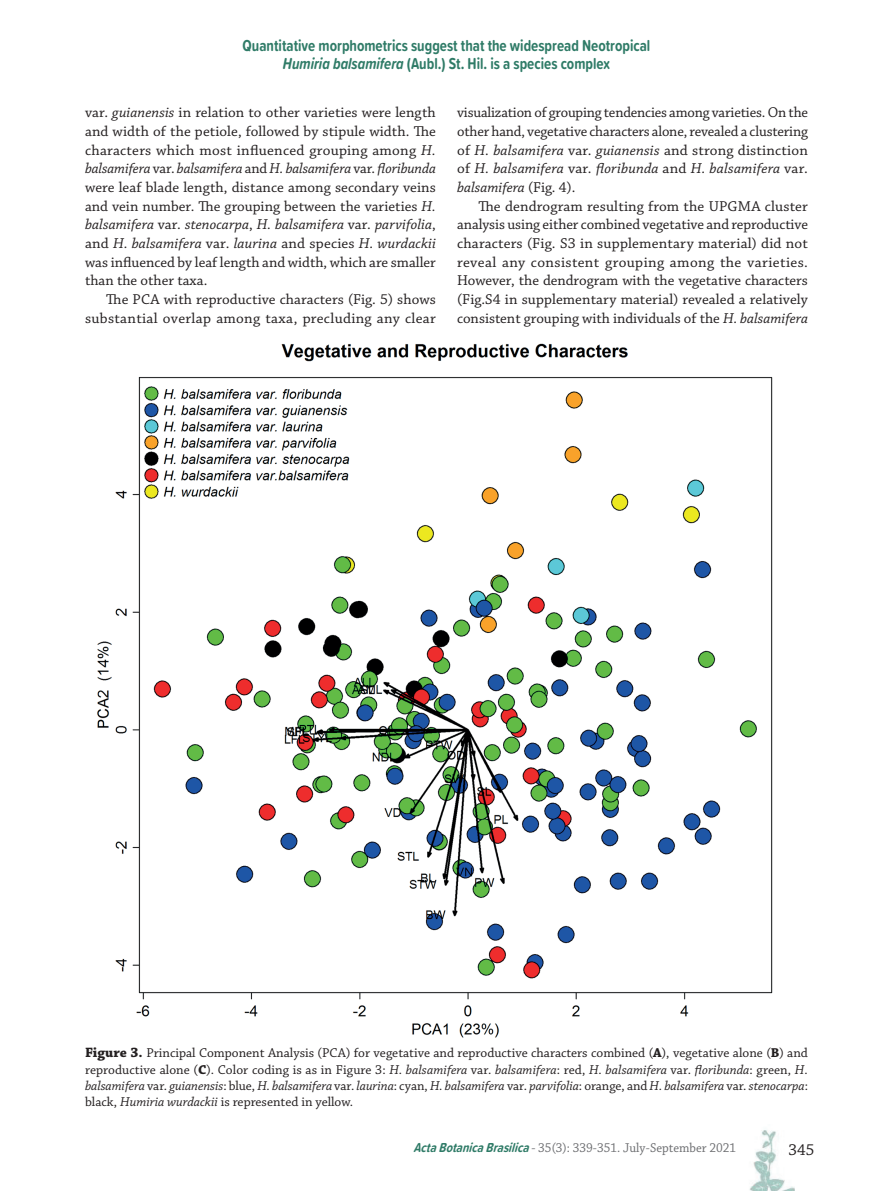
<style>
.page{position:relative;width:893px;height:1191px;background:#fff}
.page>*{position:absolute;margin:0;border:0;box-sizing:border-box;transform-origin:0 0}
.t1{font:700 16.5px/18px "Proxima Soft Cond";color:#2f7b67;text-align:center;scale:.91 1}
.t2{font:16.5px "Chaparral Pro";color:#231f20}
.t3{font:15px/18.6px "Chaparral Pro";letter-spacing:.005em;color:#231f20;text-align:justify}
.t4{font:13.5px/16.2px "Chaparral Pro";color:#231f20;text-align:justify}
.t5{font:13.5px "Chaparral Pro";color:#6c6d70;scale:.95 1}
.s1{font-style:italic}
.s2{font-weight:700;font-size:14.25px}
.s3{font-weight:700}
.s4{font-family:"Proxima Soft Cond";font-weight:700;font-style:italic;color:#2f7b67}
</style>
<div class="page">
<img style="left:749px;top:1130px;width:45px;height:61px">
<img style="left:97px;top:343px;width:676px;height:695px">
<p class="t1" style="left:243px;top:36px;width:450px">Quantitative morphometrics suggest that the widespread Neotropical<br><span class="s1">Humiria balsamifera</span> (Aubl.) St. Hil. is a species complex</p>
<p class="t3" style="left:85px;top:104px;width:352px">var. <span class="s1">guianensis</span> in relation to other varieties were length and width of the petiole, followed by stipule width. The characters which most influenced grouping among <span class="s1">H. balsamifera</span> var. <span class="s1">balsamifera</span> and <span class="s1">H. balsamifera</span> var. <span class="s1">floribunda </span>were leaf blade length, distance among secondary veins and vein number. The grouping between the varieties <span class="s1">H. balsamifera</span> var. <span class="s1">stenocarpa</span>, <span class="s1">H. balsamifera</span> var. <span class="s1">parvifolia</span>, and <span class="s1">H. balsamifera</span> var. <span class="s1">laurina</span> and species <span class="s1">H. wurdackii </span>was influenced by leaf length and width, which are smaller than the other taxa.</p>
<p class="t3" style="left:85px;top:291px;width:352px;text-align:right">The PCA with reproductive characters (Fig. 5) shows substantial overlap among taxa, precluding any clear</p>
<p class="t3" style="left:457px;top:104px;width:352px">visualization of grouping tendencies among varieties. On the other hand, vegetative characters alone, revealed a clustering of <span class="s1">H. balsamifera</span> var. <span class="s1">guianensis</span> and strong distinction of <span class="s1">H. balsamifera</span> var. <span class="s1">floribunda</span> and <span class="s1">H. balsamifera</span> var. <span class="s1">balsamifera</span> (Fig. 4).</p>
<p class="t3" style="left:457px;top:197px;width:352px;text-indent:21px">The dendrogram resulting from the UPGMA cluster analysis using either combined vegetative and reproductive characters (Fig. S3 in supplementary material) did not reveal any consistent grouping among the varieties.<br>However, the dendrogram with the vegetative characters (Fig.S4 in supplementary material) revealed a relatively consistent grouping with individuals of the <span class="s1">H. balsamifera</span></p>
<p class="t4" style="left:85px;top:1045px;width:724px"><span class="s2">Figure 3.</span> Principal Component Analysis (PCA) for vegetative and reproductive characters combined (<span class="s3">A</span>), vegetative alone (<span class="s3">B</span>) and reproductive alone (<span class="s3">C</span>). Color coding is as in Figure 3: <span class="s1">H. balsamifera</span> var. <span class="s1">balsamifera</span>: red, <span class="s1">H. balsamifera</span> var. <span class="s1">floribunda</span>: green, <span class="s1">H. balsamifera</span> var. <span class="s1">guianensis</span>: blue, <span class="s1">H. balsamifera</span> var. <span class="s1">laurina</span>: cyan, <span class="s1">H. balsamifera</span> var. <span class="s1">parvifolia</span>: orange, and <span class="s1">H. balsamifera</span> var. <span class="s1">stenocarpa</span>: black, <span class="s1">Humiria wurdackii</span> is represented in yellow.</p>
<p class="t5" style="left:414px;top:1140px;width:341px"><span class="s4">ActaBotanicaBrasilica</span>- 35(3): 339-351. July-September 2021</p>
<p class="t2" style="left:788px;top:1141px;width:27px">345</p>
</div>
